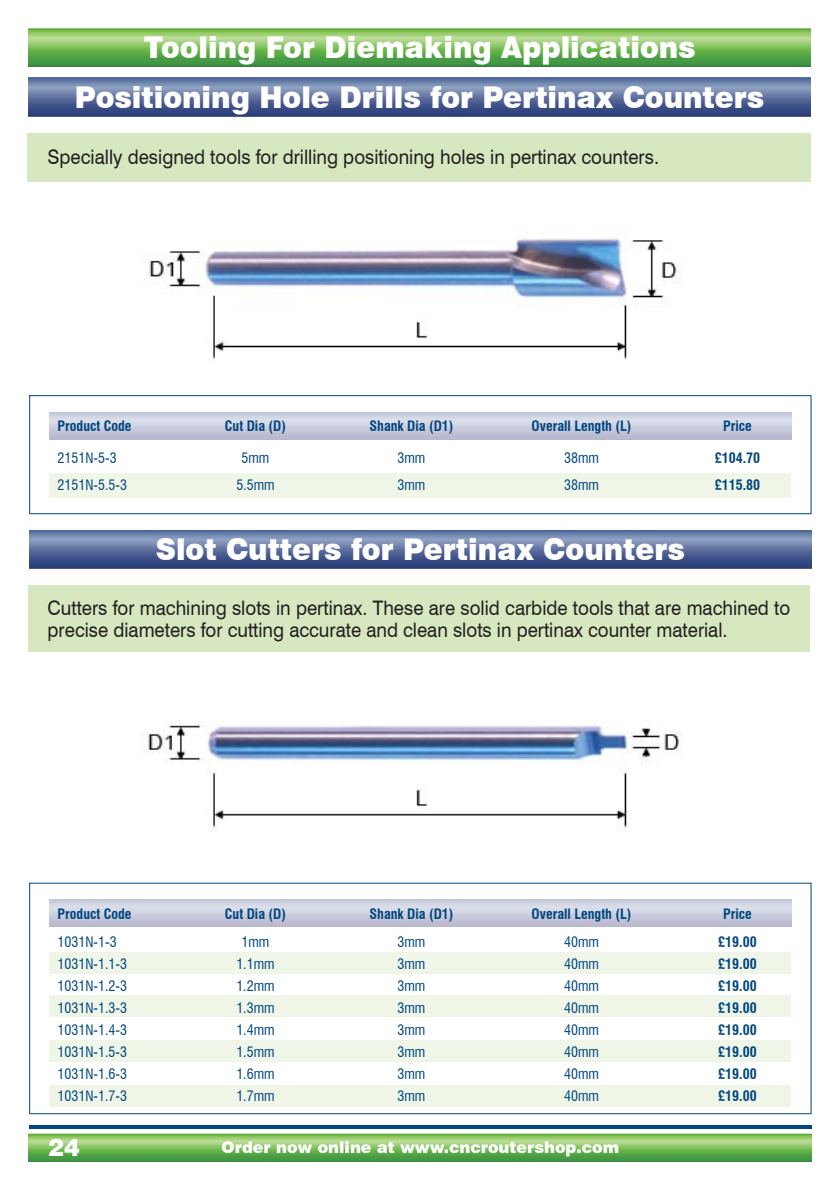
<style>
.page{position:relative;width:840px;height:1190px;background:#fff}
.page>*{position:absolute;margin:0;border:0;box-sizing:border-box;transform-origin:0 0}
.t1{font:900 30px/49.6px "Swiss 721 BT";color:#fff;text-align:center;scale:.95 1}
.t2{font:900 24px "Swiss 721 BT";color:#fff}
.t3{font:20px/22px "Swiss 721 BT";color:#231f20;scale:.93 1}
.t4{font:900 16px "Swiss 721 BT";color:#fff}
.t5{font:condensed 14px "Swiss 721 BT";color:#00467f}
.t6{font:700 condensed 14px "Swiss 721 BT";color:#00467f}
</style>
<div class="page">
<hr style="left:29px;top:1125px;width:783px;height:4px;background:#00467f">
<img style="left:29px;top:1134px;width:782px;height:28px">
<img style="left:28px;top:28px;width:782px;height:39px">
<div style="left:28px;top:133px;width:783px;height:48px;background:#d7e8c0"></div>
<img style="left:28px;top:78px;width:783px;height:39px">
<svg style="left:29px;top:395px;width:783px;height:119px"></svg>
<img style="left:49px;top:412px;width:742px;height:27px">
<div style="left:49px;top:473px;width:742px;height:24px;background:#eff6e7"></div>
<img style="left:29px;top:530px;width:783px;height:39px">
<div style="left:29px;top:586px;width:781px;height:66px;background:#d7e8c0"></div>
<svg style="left:29px;top:883px;width:783px;height:231px"></svg>
<img style="left:49px;top:900px;width:742px;height:27px">
<div style="left:49px;top:952px;width:742px;height:21px;background:#eff6e7"></div>
<div style="left:49px;top:996px;width:742px;height:21px;background:#eff6e7"></div>
<div style="left:49px;top:1041px;width:742px;height:21px;background:#eff6e7"></div>
<div style="left:49px;top:1085px;width:742px;height:21px;background:#eff6e7"></div>
<img style="left:149px;top:238px;width:532px;height:122px">
<img style="left:146px;top:721px;width:535px;height:111px">
<h1 class="t1" style="left:75px;top:22px;width:727px">Tooling For Diemaking Applications<br>Positioning Hole Drills for Pertinax Counters</h1>
<h3 class="t3" style="left:48px;top:145px;width:659px">Specially designed tools for drilling positioning holes in pertinax counters.</h3>
<p class="t6" style="left:58px;top:418px;width:76px">Product Code</p>
<p class="t6" style="left:225px;top:418px;width:63px">Cut Dia (D)</p>
<p class="t6" style="left:370px;top:418px;width:85px">Shank Dia (D1)</p>
<p class="t6" style="left:532px;top:418px;width:101px">Overall Length (L)</p>
<p class="t6" style="left:723px;top:418px;width:30px">Price</p>
<p class="t5" style="left:58px;top:450px;width:61px">2151N-5-3</p>
<p class="t5" style="left:242px;top:450px;width:29px">5mm</p>
<p class="t5" style="left:398px;top:450px;width:29px">3mm</p>
<p class="t5" style="left:564px;top:450px;width:36px">38mm</p>
<p class="t6" style="left:715px;top:450px;width:47px">£104.70</p>
<p class="t5" style="left:58px;top:477px;width:71px">2151N-5.5-3</p>
<p class="t5" style="left:236px;top:477px;width:40px">5.5mm</p>
<p class="t5" style="left:398px;top:477px;width:29px">3mm</p>
<p class="t5" style="left:564px;top:477px;width:36px">38mm</p>
<p class="t6" style="left:715px;top:477px;width:47px">£115.80</p>
<h1 class="t1" style="left:156px;top:525px;width:559px">Slot Cutters for Pertinax Counters</h1>
<h3 class="t3" style="left:48px;top:597px;width:800px">Cutters for machining slots in pertinax. These are solid carbide tools that are machined to precise diameters for cutting accurate and clean slots in pertinax counter material.</h3>
<p class="t6" style="left:58px;top:905px;width:76px">Product Code</p>
<p class="t6" style="left:225px;top:905px;width:63px">Cut Dia (D)</p>
<p class="t6" style="left:370px;top:905px;width:85px">Shank Dia (D1)</p>
<p class="t6" style="left:532px;top:905px;width:101px">Overall Length (L)</p>
<p class="t6" style="left:723px;top:905px;width:30px">Price</p>
<p class="t5" style="left:58px;top:933px;width:61px">1031N-1-3</p>
<p class="t5" style="left:242px;top:933px;width:29px">1mm</p>
<p class="t5" style="left:398px;top:933px;width:29px">3mm</p>
<p class="t5" style="left:564px;top:933px;width:36px">40mm</p>
<p class="t6" style="left:718px;top:933px;width:40px">£19.00</p>
<p class="t5" style="left:58px;top:955px;width:71px">1031N-1.1-3</p>
<p class="t5" style="left:236px;top:955px;width:40px">1.1mm</p>
<p class="t5" style="left:398px;top:955px;width:29px">3mm</p>
<p class="t5" style="left:564px;top:955px;width:36px">40mm</p>
<p class="t6" style="left:718px;top:955px;width:40px">£19.00</p>
<p class="t5" style="left:58px;top:977px;width:71px">1031N-1.2-3</p>
<p class="t5" style="left:236px;top:977px;width:40px">1.2mm</p>
<p class="t5" style="left:398px;top:977px;width:29px">3mm</p>
<p class="t5" style="left:564px;top:977px;width:36px">40mm</p>
<p class="t6" style="left:718px;top:977px;width:40px">£19.00</p>
<p class="t5" style="left:58px;top:999px;width:71px">1031N-1.3-3</p>
<p class="t5" style="left:236px;top:999px;width:40px">1.3mm</p>
<p class="t5" style="left:398px;top:999px;width:29px">3mm</p>
<p class="t5" style="left:564px;top:999px;width:36px">40mm</p>
<p class="t6" style="left:718px;top:999px;width:40px">£19.00</p>
<p class="t5" style="left:58px;top:1021px;width:71px">1031N-1.4-3</p>
<p class="t5" style="left:236px;top:1021px;width:40px">1.4mm</p>
<p class="t5" style="left:398px;top:1021px;width:29px">3mm</p>
<p class="t5" style="left:564px;top:1021px;width:36px">40mm</p>
<p class="t6" style="left:718px;top:1021px;width:40px">£19.00</p>
<p class="t5" style="left:58px;top:1043px;width:71px">1031N-1.5-3</p>
<p class="t5" style="left:236px;top:1043px;width:40px">1.5mm</p>
<p class="t5" style="left:398px;top:1043px;width:29px">3mm</p>
<p class="t5" style="left:564px;top:1043px;width:36px">40mm</p>
<p class="t6" style="left:718px;top:1043px;width:40px">£19.00</p>
<p class="t5" style="left:58px;top:1065px;width:71px">1031N-1.6-3</p>
<p class="t5" style="left:236px;top:1065px;width:40px">1.6mm</p>
<p class="t5" style="left:398px;top:1065px;width:29px">3mm</p>
<p class="t5" style="left:564px;top:1065px;width:36px">40mm</p>
<p class="t6" style="left:718px;top:1065px;width:40px">£19.00</p>
<p class="t5" style="left:58px;top:1087px;width:71px">1031N-1.7-3</p>
<p class="t5" style="left:236px;top:1087px;width:40px">1.7mm</p>
<p class="t5" style="left:398px;top:1087px;width:29px">3mm</p>
<p class="t5" style="left:564px;top:1087px;width:36px">40mm</p>
<p class="t6" style="left:718px;top:1087px;width:40px">£19.00</p>
<h2 class="t2" style="left:48px;top:1133px;width:33px">24</h2>
<p class="t4" style="left:222px;top:1137px;width:399px">Order now online at www.cncroutershop.com</p>
</div>
